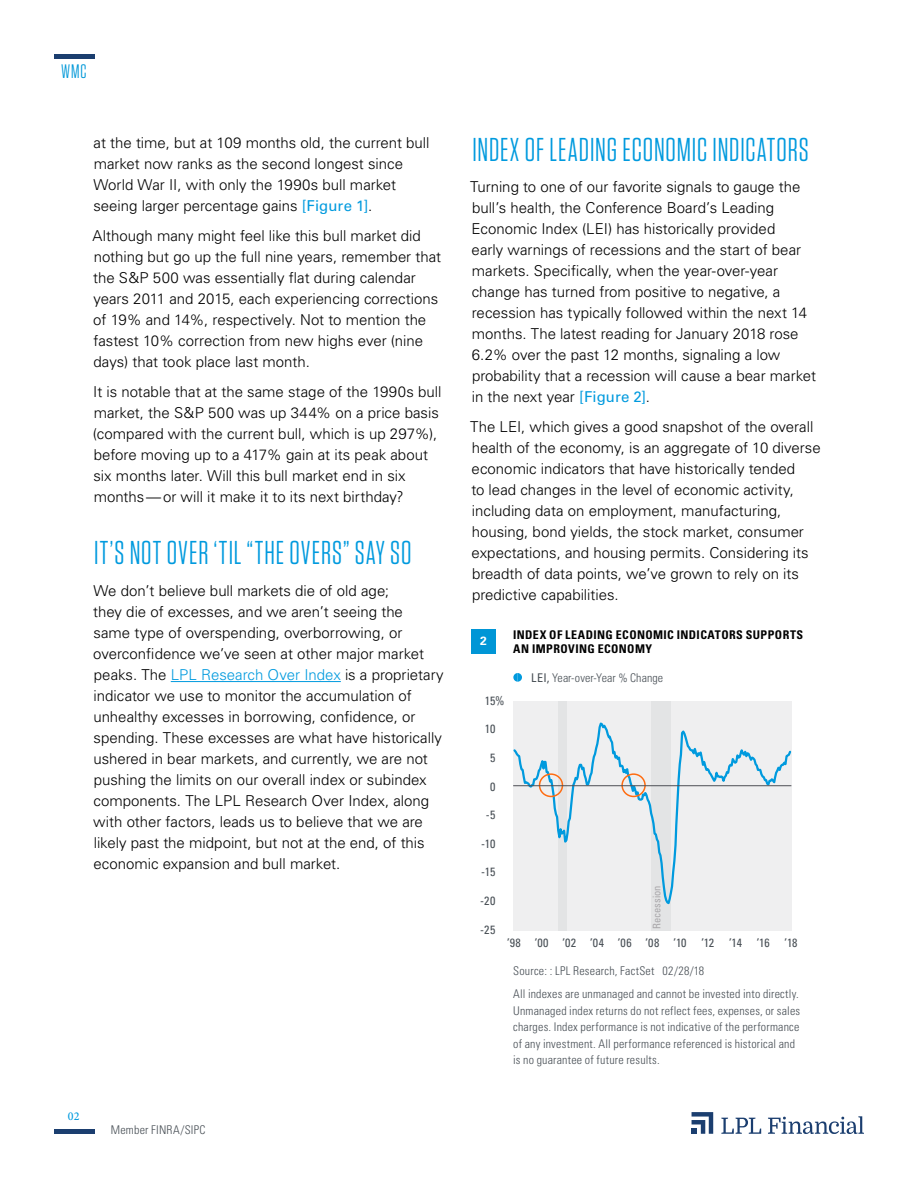
<style>
.page{position:relative;width:918px;height:1188px;background:#fff}
.page>*{position:absolute;margin:0;border:0;box-sizing:border-box;transform-origin:0 0}
.t1{font:33px "Tungsten Narrow";letter-spacing:.025em;color:#009ade}
.t2{font:19.5px "Tungsten Narrow";color:#0098d8}
.t3{font:300 15px/21px "Univers LT Std";color:#000}
.t4{font:300 condensed 12px/16.5px "Univers LT Std";letter-spacing:.015em;color:#484f55}
.t5{font:700 condensed 12px/13.5px "Univers LT Std";letter-spacing:.035em;color:#000}
.t6{font:condensed 12px "Univers LT Std";letter-spacing:.03em;color:#484f55}
.t7{font:condensed 12px "Univers LT Std";color:#484f55}
.t8{font:500 12px "Minion Pro";color:#009ade}
.t9{font:700 12px "Univers LT Std";color:#fff}
.t10{font:condensed 10.5px "Univers LT Std";color:#a9a7aa}
.s1{font-weight:400;color:#009ade}
.s2{color:#009ade}
.s3{font-weight:400}
</style>
<div class="page">
<hr style="left:54px;top:1130px;width:40px;height:4px;background:#1b3e6f">
<hr style="left:54px;top:54px;width:40px;height:4px;background:#1b3e6f">
<svg style="left:692px;top:1112px;width:21px;height:22px"></svg>
<svg style="left:721px;top:1118px;width:40px;height:16px"></svg>
<svg style="left:768px;top:1116px;width:96px;height:18px"></svg>
<hr style="left:171px;top:681px;width:170px;height:1px;background:#009ade">
<div style="left:513px;top:701px;width:278px;height:229px;background:#efeff0"></div>
<div style="left:558px;top:701px;width:8px;height:229px;background:#e3e4e5"></div>
<div style="left:651px;top:701px;width:20px;height:229px;background:#e3e4e5"></div>
<svg style="left:513px;top:720px;width:279px;height:187px"></svg>
<div style="left:539px;top:773px;width:24px;height:24px;border:2px solid #ff6c11;border-radius:50%"></div>
<div style="left:621px;top:773px;width:25px;height:24px;border:2px solid #ff6c11;border-radius:50%"></div>
<hr style="left:513px;top:785px;width:278px;height:1px;background:#4d4f55">
<svg style="left:513px;top:673px;width:9px;height:9px"></svg>
<div style="left:471px;top:630px;width:25px;height:24px;background:#0096d6"></div>
<h2 class="t2" style="left:61px;top:62px;width:27px">WMC</h2>
<p class="t3" style="left:93px;top:132px;width:338px">at the time, but at 109 months old, the current bull market now ranks as the second longest since World War II, with only the 1990s bull market seeing larger percentage gains <span class="s1">[Figure 1]</span>.</p>
<p class="t3" style="left:93px;top:225px;width:350px">Although many might feel like this bull market did nothing but go up the full nine years, remember that the S&amp;P 500 was essentially flat during calendar years 2011 and 2015, each experiencing corrections of 19% and 14%, respectively. Not to mention the fastest 10% correction from new highs ever (nine days) that took place last month.</p>
<p class="t3" style="left:93px;top:381px;width:350px">It is notable that at the same stage of the 1990s bull market, the S&amp;P 500 was up 344% on a price basis (compared with the current bull, which is up 297%), before moving up to a 417% gain at its peak about six months later. Will this bull market end in six months—or will it make it to its next birthday?</p>
<h1 class="t1" style="left:94px;top:536px;width:319px">IT’S NOT OVER ‘TIL “THE OVERS” SAY SO</h1>
<p class="t3" style="left:93px;top:580px;width:352px">We don’t believe bull markets die of old age;<br>they die of excesses, and we aren’t seeing the<br>same type of overspending, overborrowing, or overconfidence we’ve seen at other major market peaks. The <span class="s2">LPL Research Over Index</span> is a proprietary indicator we use to monitor the accumulation of unhealthy excesses in borrowing, confidence, or spending. These excesses are what have historically ushered in bear markets, and currently, we are not pushing the limits on our overall index or subindex components. The LPL Research Over Index, along with other factors, leads us to believe that we are likely past the midpoint, but not at the end, of this economic expansion and bull market.</p>
<p class="t8" style="left:68px;top:1108px;width:13px">02</p>
<p class="t4" style="left:111px;top:1121px;width:96px">Member FINRA/SIPC</p>
<h1 class="t1" style="left:472px;top:133px;width:338px">INDEX OF LEADING ECONOMIC INDICATORS</h1>
<p class="t3" style="left:470px;top:177px;width:347px">Turning to one of our favorite signals to gauge the bull’s health, the Conference Board’s Leading Economic Index (LEI) has historically provided<br>early warnings of recessions and the start of bear markets. Specifically, when the year-over-year change has turned from positive to negative, a recession has typically followed within the next 14 months. The latest reading for January 2018 rose 6.2% over the past 12 months, signaling a low probability that a recession will cause a bear market in the next year <span class="s1">[Figure 2]</span>.</p>
<p class="t3" style="left:470px;top:417px;width:352px">The LEI, which gives a good snapshot of the overall health of the economy, is an aggregate of 10 diverse economic indicators that have historically tended<br>to lead changes in the level of economic activity, including data on employment, manufacturing, housing, bond yields, the stock market, consumer expectations, and housing permits. Considering its breadth of data points, we’ve grown to rely on its predictive capabilities.</p>
<p class="t9" style="left:480px;top:634px;width:8px">2</p>
<p class="t5" style="left:513px;top:628px;width:292px">INDEX OF LEADING ECONOMIC INDICATORS SUPPORTS<br>AN IMPROVING ECONOMY</p>
<p class="t7" style="left:485px;top:693px;width:21px">15%</p>
<p class="t7" style="left:485px;top:721px;width:12px">10</p>
<p class="t7" style="left:490px;top:750px;width:7px">5</p>
<p class="t7" style="left:490px;top:779px;width:7px">0</p>
<p class="t7" style="left:486px;top:807px;width:11px">-5</p>
<p class="t7" style="left:481px;top:836px;width:16px">-10</p>
<p class="t7" style="left:481px;top:864px;width:16px">-15</p>
<p class="t7" style="left:480px;top:893px;width:17px">-20</p>
<p class="t7" style="left:480px;top:922px;width:17px">-25</p>
<p class="t4" style="left:531px;top:669px;width:133px"><span class="s3">LEI,</span> Year-over-Year % Change</p>
<p class="t10" style="left:650px;top:929px;width:45px;rotate:-90deg">Recession</p>
<p class="t6" style="left:507px;top:935px;width:292px">’98 ’00 ’02 ’04 ’06 ’08 ’10 ’12 ’14 ’16 ’18</p>
<p class="t4" style="left:513px;top:959px;width:287px;line-height:23.2px">Source: : LPL Research, FactSet 02/28/18<br>All indexes are unmanaged and cannot be invested into directly.</p>
<p class="t4" style="left:513px;top:1002px;width:289px">Unmanaged index returns do not reflect fees, expenses, or sales charges. Index performance is not indicative of the performance of any investment. All performance referenced is historical and is no guarantee of future results.</p>
</div>
